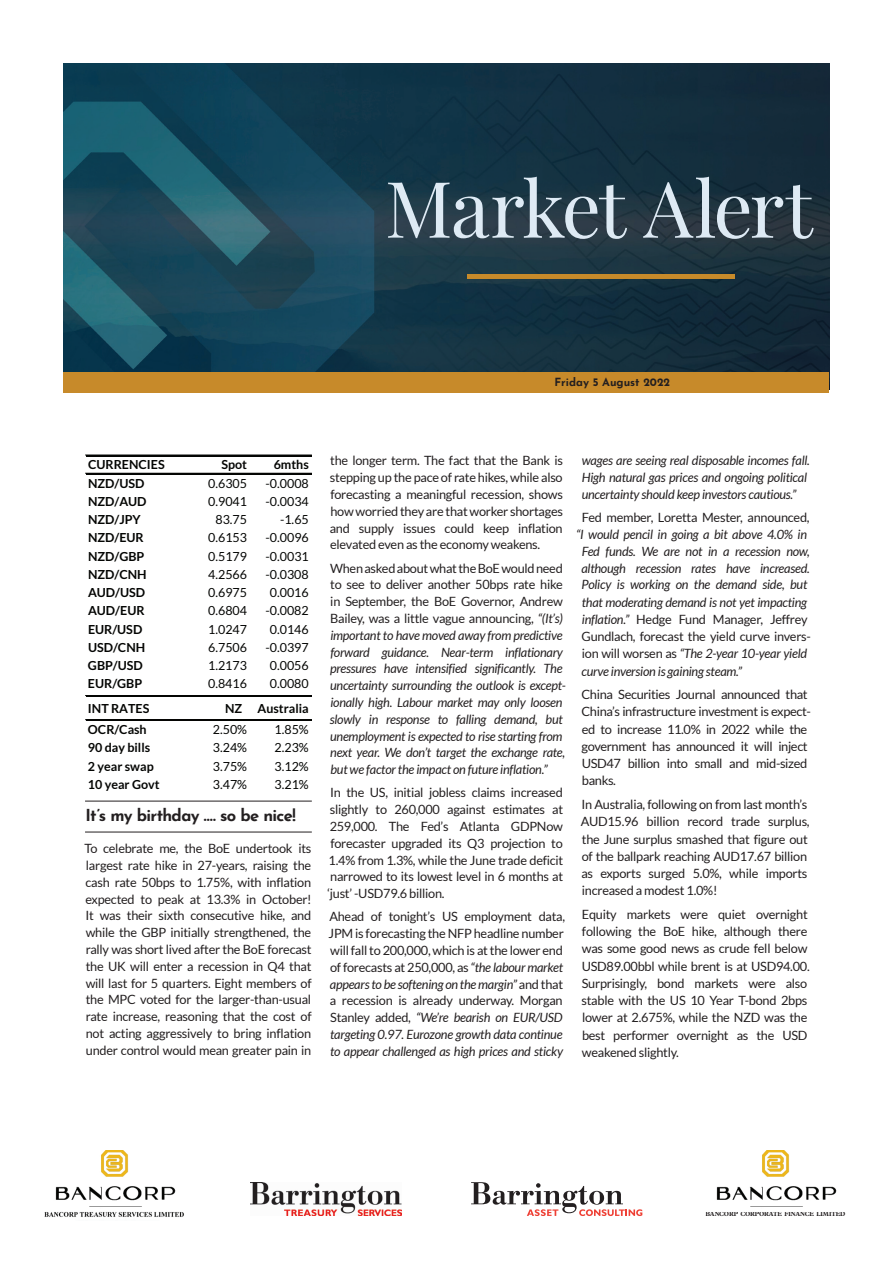
<style>
.page{position:relative;width:893px;height:1263px;background:#fff}
.page>*{position:absolute;margin:0;border:0;box-sizing:border-box;transform-origin:0 0}
.t1{font:78px "Playfair Display";letter-spacing:-.03em;color:#deeaf4}
.t2{font:700 16.5px "Josefin Sans";letter-spacing:-.04em;color:#231f20}
.t3{font:12.75px/16.8px "Lato";letter-spacing:-.02em;color:#231f20}
.t4{font:italic 12.75px/16.8px "Lato";letter-spacing:-.02em;color:#231f20}
.t5{font:12.45px "Lato";color:#040503}
.t6{font:700 12.45px "Lato";color:#040503}
.t7{font:700 11.25px "Josefin Sans";color:#231f20}
.t8{font:700 6.45px "Plantin Std";letter-spacing:-.01em;color:#231f20;scale:.93 1}
.s1{font-style:normal}
.s2{font-style:italic}
</style>
<div class="page">
<hr style="left:85px;top:801px;width:227px;height:1px;background:#231f20">
<hr style="left:85px;top:832px;width:227px;height:1px;background:#231f20">
<hr style="left:86px;top:455px;width:225px;height:1px;background:#040503">
<hr style="left:86px;top:473px;width:225px;height:1px;background:#040503">
<hr style="left:86px;top:695px;width:225px;height:2px;background:#040503">
<hr style="left:86px;top:719px;width:225px;height:1px;background:#040503">
<hr style="left:86px;top:720px;width:225px;height:1px;background:#040503">
<img style="left:44px;top:1150px;width:140px;height:67px">
<img style="left:251px;top:1182px;width:151px;height:33px">
<img style="left:716px;top:1150px;width:121px;height:57px">
<img style="left:64px;top:64px;width:765px;height:308px">
<div style="left:64px;top:372px;width:765px;height:21px;background:#c78a2a"></div>
<hr style="left:467px;top:275px;width:268px;height:4px;background:#c78a2a">
<svg style="left:471px;top:1182px;width:171px;height:34px"></svg>
<h1 class="t1" style="left:385px;top:148px;width:429px">Market Alert</h1>
<p class="t7" style="left:554px;top:372px;width:117px">Friday 5 August 2022</p>
<p class="t6" style="left:88px;top:458px;width:78px">CURRENCIES</p>
<p class="t6" style="left:221px;top:458px;width:27px">Spot</p>
<p class="t6" style="left:274px;top:458px;width:37px">6mths</p>
<p class="t6" style="left:88px;top:476px;width:58px">NZD/USD</p>
<p class="t5" style="left:208px;top:476px;width:40px">0.6305</p>
<p class="t5" style="left:266px;top:476px;width:45px">-0.0008</p>
<p class="t6" style="left:88px;top:494px;width:60px">NZD/AUD</p>
<p class="t5" style="left:208px;top:494px;width:40px">0.9041</p>
<p class="t5" style="left:266px;top:494px;width:45px">-0.0034</p>
<p class="t6" style="left:88px;top:512px;width:54px">NZD/JPY</p>
<p class="t5" style="left:215px;top:513px;width:33px">83.75</p>
<p class="t5" style="left:280px;top:513px;width:30px">-1.65</p>
<p class="t6" style="left:88px;top:531px;width:57px">NZD/EUR</p>
<p class="t5" style="left:208px;top:531px;width:40px">0.6153</p>
<p class="t5" style="left:266px;top:531px;width:45px">-0.0096</p>
<p class="t6" style="left:88px;top:549px;width:58px">NZD/GBP</p>
<p class="t5" style="left:208px;top:549px;width:40px">0.5179</p>
<p class="t5" style="left:266px;top:549px;width:45px">-0.0031</p>
<p class="t6" style="left:88px;top:567px;width:60px">NZD/CNH</p>
<p class="t5" style="left:208px;top:567px;width:40px">4.2566</p>
<p class="t5" style="left:266px;top:567px;width:45px">-0.0308</p>
<p class="t6" style="left:88px;top:585px;width:59px">AUD/USD</p>
<p class="t5" style="left:208px;top:586px;width:40px">0.6975</p>
<p class="t5" style="left:270px;top:586px;width:40px">0.0016</p>
<p class="t6" style="left:88px;top:604px;width:58px">AUD/EUR</p>
<p class="t5" style="left:208px;top:604px;width:40px">0.6804</p>
<p class="t5" style="left:266px;top:604px;width:45px">-0.0082</p>
<p class="t6" style="left:88px;top:622px;width:56px">EUR/USD</p>
<p class="t5" style="left:208px;top:622px;width:40px">1.0247</p>
<p class="t5" style="left:270px;top:622px;width:40px">0.0146</p>
<p class="t6" style="left:88px;top:640px;width:59px">USD/CNH</p>
<p class="t5" style="left:208px;top:640px;width:40px">6.7506</p>
<p class="t5" style="left:266px;top:640px;width:45px">-0.0397</p>
<p class="t6" style="left:88px;top:658px;width:56px">GBP/USD</p>
<p class="t5" style="left:208px;top:658px;width:40px">1.2173</p>
<p class="t5" style="left:270px;top:658px;width:40px">0.0056</p>
<p class="t6" style="left:88px;top:676px;width:56px">EUR/GBP</p>
<p class="t5" style="left:208px;top:677px;width:40px">0.8416</p>
<p class="t5" style="left:270px;top:677px;width:40px">0.0080</p>
<p class="t6" style="left:88px;top:701px;width:63px">INT RATES</p>
<p class="t6" style="left:225px;top:701px;width:85px">NZ Australia</p>
<p class="t6" style="left:88px;top:722px;width:60px">OCR/Cash</p>
<p class="t5" style="left:213px;top:723px;width:36px">2.50%</p>
<p class="t5" style="left:275px;top:723px;width:36px">1.85%</p>
<p class="t6" style="left:88px;top:741px;width:64px">90 day bills</p>
<p class="t5" style="left:213px;top:741px;width:36px">3.24%</p>
<p class="t5" style="left:275px;top:741px;width:36px">2.23%</p>
<p class="t6" style="left:88px;top:759px;width:67px">2 year swap</p>
<p class="t5" style="left:213px;top:759px;width:36px">3.75%</p>
<p class="t5" style="left:275px;top:759px;width:36px">3.12%</p>
<p class="t6" style="left:88px;top:777px;width:73px">10 year Govt</p>
<p class="t5" style="left:213px;top:777px;width:36px">3.47%</p>
<p class="t5" style="left:275px;top:777px;width:36px">3.21%</p>
<p class="t2" style="left:85px;top:801px;width:212px">It’s my birthday …. so be nice!</p>
<p class="t3" style="left:84px;top:840px;width:229px;text-align:justify">To celebrate me, the BoE undertook its largest rate hike in 27-years, raising the cash rate 50bps to 1.75%, with inflation expected to peak at 13.3% in October!<br>It was their sixth consecutive hike, and while the GBP initially strengthened, the rally was short lived after the BoE forecast the UK will enter a recession in Q4 that will last for 5 quarters. Eight members of the MPC voted for the larger-than-usual rate increase, reasoning that the cost of not acting aggressively to bring inflation under control would mean greater pain in</p>
<p class="t3" style="left:330px;top:452px;width:235px;text-align:justify">the longer term. The fact that the Bank is stepping up the pace of rate hikes, while also forecasting a meaningful recession, shows how worried they are that worker shortages and supply issues could keep inflation elevated even as the economy weakens.</p>
<p class="t4" style="left:330px;top:560px;width:238px"><span class="s1">When asked about what the BoE would need to see to deliver another 50bps rate hike in September, the BoE Governor, Andrew Bailey, was a little vague announcing,</span> “(It’s) important to have moved away from predictive forward guidance. Near-term inflationary pressures have intensified significantly. The uncertainty surrounding the outlook is except&shy;ionally high. Labour market may only loosen slowly in response to falling demand, but unemployment is expected to rise starting from next year. We don’t target the exchange rate, but we factor the impact on future inflation.”</p>
<p class="t3" style="left:327px;top:784px;width:237px;text-align:justify">In the US, initial jobless claims increased slightly to 260,000 against estimates at 259,000. The Fed’s Atlanta GDPNow forecaster upgraded its Q3 projection to 1.4% from 1.3%, while the June trade deficit narrowed to its lowest level in 6 months at ‘just’ -USD79.6 billion.</p>
<p class="t3" style="left:329px;top:908px;width:238px">Ahead of tonight’s US employment data, JPM is forecasting the NFP headline number will fall to 200,000, which is at the lower end of forecasts at 250,000, as <span class="s2">“the labour market appears to be softening on the margin”</span> and that a recession is already underway. Morgan Stanley added, <span class="s2">“We’re bearish on EUR/USD targeting 0.97. Eurozone growth data continue to appear challenged as high prices and sticky</span></p>
<p class="t4" style="left:582px;top:453px;width:230px">wages are seeing real disposable incomes fall.<br>High natural gas prices and ongoing political uncertainty should keep investors cautious.”</p>
<p class="t3" style="left:582px;top:509px;width:229px">Fed member, Loretta Mester, announced,</p>
<p class="t4" style="left:581px;top:526px;width:231px;text-indent:-5px">“I would pencil in going a bit above 4.0% in Fed funds. We are not in a recession now, although recession rates have increased.<br>Policy is working on the demand side, but that moderating demand is not yet impacting inflation.” <span class="s1">Hedge Fund Manager, Jeffrey Gundlach, forecast the yield curve invers&shy;ion will worsen as</span> “The 2-year 10-year yield curve inversion is gaining steam.”</p>
<p class="t3" style="left:582px;top:686px;width:231px;line-height:17.2px">China Securities Journal announced that China’s infrastructure investment is expect&shy;ed to increase 11.0% in 2022 while the government has announced it will inject USD47 billion into small and mid-sized banks.</p>
<p class="t3" style="left:581px;top:796px;width:230px;line-height:17.2px">In Australia, following on from last month’s AUD15.96 billion record trade surplus, the June surplus smashed that figure out of the ballpark reaching AUD17.67 billion as exports surged 5.0%, while imports increased a modest 1.0%!</p>
<p class="t3" style="left:581px;top:906px;width:230px;line-height:17.2px">Equity markets were quiet overnight following the BoE hike, although there was some good news as crude fell below USD89.00bbl while brent is at USD94.00.<br>Surprisingly, bond markets were also stable with the US 10 Year T-bond 2bps lower at 2.675%, while the NZD was the best performer overnight as the USD weakened slightly.</p>
<p class="t8" style="left:705px;top:1210px;width:152px">BANCORP CORPORATE FINANCE LIMITED</p>
</div>
